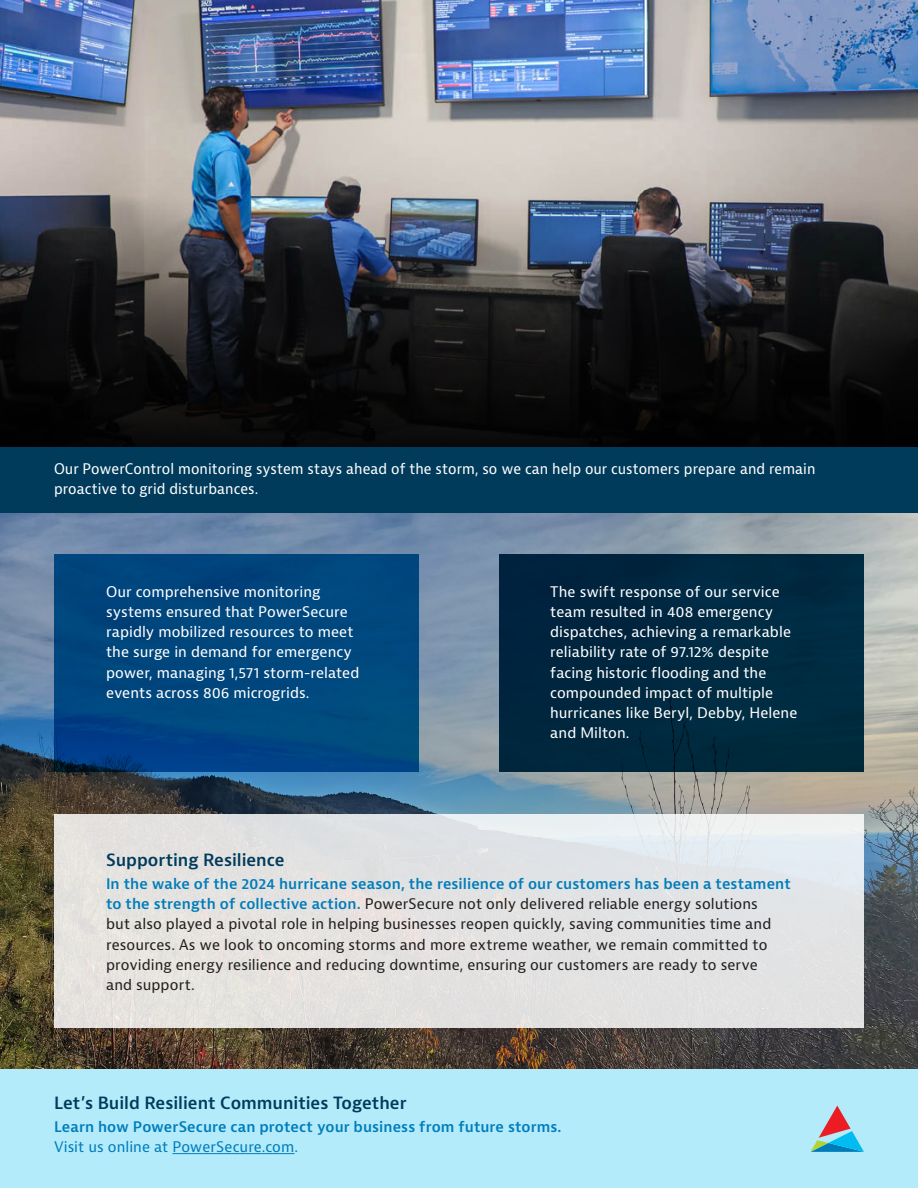
<style>
.page{position:relative;width:918px;height:1188px;background:#fff}
.page>*{position:absolute;margin:0;border:0;box-sizing:border-box;transform-origin:0 0}
.Sub-heads{font:600 16.5px "Bernina Sans";letter-spacing:-.005em;color:#003b5c}
.t1{font:14.25px/20.2px "Bernina Sans";letter-spacing:.005em;color:#fff}
.t2{font:14.25px/20.2px "Bernina Sans";letter-spacing:.005em;color:#231f20}
.t3{font:600 14.25px/20.2px "Bernina Sans";letter-spacing:.005em;color:#007dba}
.s1{font-weight:600;color:#007dba}
.s2{font-weight:400}
</style>
<div class="page">
<img style="left:0;top:513px;width:918px;height:556px">
<img style="left:0;top:0;width:918px;height:447px">
<div style="left:0;top:447px;width:918px;height:66px;background:#003b5c"></div>
<div style="left:54px;top:555px;width:364px;height:217px;background:linear-gradient(to right,#00417e,#004b7f)"></div>
<div style="left:500px;top:555px;width:364px;height:217px;background:#00283f"></div>
<div style="left:54px;top:814px;width:810px;height:214px;background:linear-gradient(to right,#e5e1dd,#e2e6e9)"></div>
<div style="left:0;top:1069px;width:918px;height:119px;background:#b3ebfb"></div>
<svg style="left:811px;top:1106px;width:53px;height:46px"></svg>
<hr style="left:172px;top:1153px;width:123px;height:1px;background:#007dba">
<p class="t1" style="left:54px;top:459px;width:763px">Our PowerControl monitoring system stays ahead of the storm, so we can help our customers prepare and remain proactive to grid disturbances.</p>
<p class="t1" style="left:106px;top:582px;width:255px">Our comprehensive monitoring systems ensured that PowerSecure rapidly mobilized resources to meet the surge in demand for emergency power, managing 1,571 storm-related events across 806 microgrids.</p>
<p class="t1" style="left:550px;top:582px;width:249px">The swift response of our service team resulted in 408 emergency dispatches, achieving a remarkable reliability rate of 97.12% despite facing historic flooding and the compounded impact of multiple hurricanes like Beryl, Debby, Helene and Milton.</p>
<p class="Sub-heads" style="left:106px;top:849px;width:180px">Supporting Resilience</p>
<p class="t2" style="left:106px;top:874px;width:686px"><span class="s1">In the wake of the 2024 hurricane season, the resilience of our customers has been a testament to the strength of collective action.</span> PowerSecure not only delivered reliable energy solutions<br>but also played a pivotal role in helping businesses reopen quickly, saving communities time and resources. As we look to oncoming storms and more extreme weather, we remain committed to providing energy resilience and reducing downtime, ensuring our customers are ready to serve<br>and support.</p>
<p class="Sub-heads" style="left:54px;top:1092px;width:354px">Let’s Build Resilient Communities Together</p>
<p class="t3" style="left:54px;top:1117px;width:509px">Learn how PowerSecure can protect your business from future storms.<br><span class="s2">Visit us online at PowerSecure.com.</span></p>
</div>
